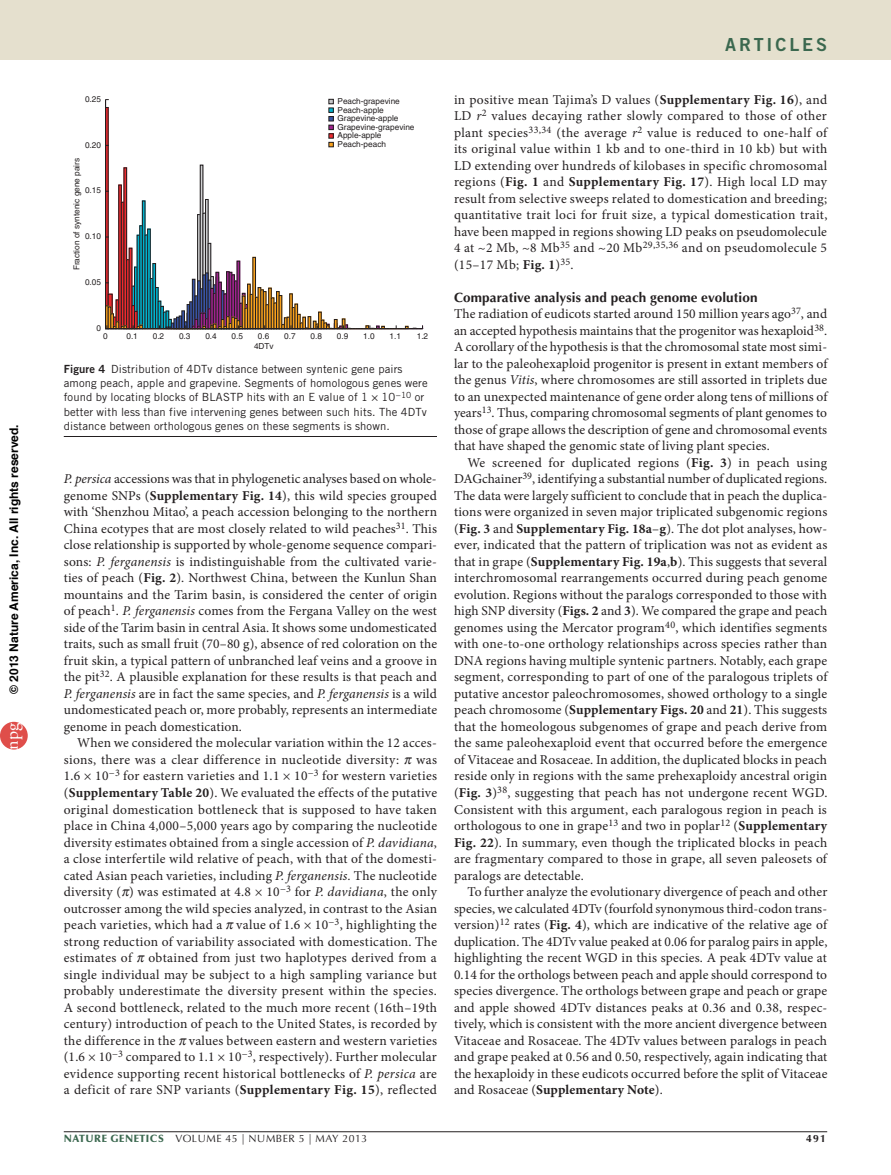
<style>
.page{position:relative;width:891px;height:1175px;background:#fff}
.page>*{position:absolute;margin:0;border:0;box-sizing:border-box;transform-origin:0 0}
.t1{font:18px "Trade Gothic LT Std Bd 2";letter-spacing:.16em;color:#3b684f}
.t2{font:18px "Adobe Garamond Pro";color:#fff}
.pPara{font:13.5px/16.5px "Minion Pro";letter-spacing:.015em;color:#231f20;text-align:justify}
.pFirstpara{font:13.5px/16.5px "Minion Pro";letter-spacing:.01em;color:#231f20;text-align:justify}
.pSec2ttl{font:700 13.5px "Optima LT Std";letter-spacing:.01em;color:#231f20}
.t3{font:700 12px "Helvetica";color:#000}
.pFigureCaption{font:11.25px/14.2px "Trade Gothic LT Std";letter-spacing:.01em;color:#231f20}
.t4{font:10.5px "Optima LT Std";letter-spacing:.05em;color:#231f20}
.t5{font:700 10.5px "Optima LT Std";color:#231f20}
.t6{font:8.25px/8.6px "Helvetica LT Std";color:#231f20}
.s1{font-family:"Trade Gothic LT Std Bd 2"}
.s2{font-style:italic}
.s3{font-weight:700}
.s4{font-weight:900;color:#3b684f}
</style>
<div class="page">
<div style="left:0;top:0;width:891px;height:60px;background:#e5e0ce"></div>
<hr style="left:64px;top:1131px;width:763px;height:1px;background:#231f20">
<svg style="left:105px;top:99px;width:318px;height:230px"></svg>
<svg style="left:328px;top:99px;width:6px;height:48px"></svg>
<hr style="left:64px;top:436px;width:373px;height:1px;background:#231f20">
<div style="left:0;top:722px;width:28px;height:27px;background:#df4e4a;border-radius:50%"></div>
<p class="t3" style="left:4px;top:693px;width:271px;rotate:-90deg">© 2013 Nature America, Inc. All rights reserved.</p>
<h1 class="t2" style="left:1px;top:749px;width:28px;rotate:-90deg">npg</h1>
<h1 class="t1" style="left:725px;top:33px;width:103px">ARTICLES</h1>
<p class="t6" style="left:85px;top:95px;width:18px">0.25</p>
<p class="t6" style="left:85px;top:140px;width:18px">0.20</p>
<p class="t6" style="left:72px;top:270px;width:114px;rotate:-90deg">Fraction of syntenic gene pairs</p>
<p class="t6" style="left:85px;top:186px;width:18px">0.15</p>
<p class="t6" style="left:85px;top:232px;width:18px">0.10</p>
<p class="t6" style="left:85px;top:278px;width:18px">0.05</p>
<p class="t6" style="left:338px;top:97px;width:79px">Peach-grapevine<br>Peach-apple<br>Grapevine-apple<br>Grapevine-grapevine<br>Apple-apple<br>Peach-peach</p>
<p class="t6" style="left:97px;top:324px;width:6px">0</p>
<p class="t6" style="left:103px;top:332px;width:6px">0</p>
<p class="t6" style="left:126px;top:332px;width:13px">0.1</p>
<p class="t6" style="left:153px;top:332px;width:13px">0.2</p>
<p class="t6" style="left:179px;top:332px;width:13px">0.3</p>
<p class="t6" style="left:205px;top:332px;width:13px">0.4</p>
<p class="t6" style="left:232px;top:332px;width:13px">0.5</p>
<p class="t6" style="left:258px;top:332px;width:13px">0.6</p>
<p class="t6" style="left:284px;top:332px;width:13px">0.7</p>
<p class="t6" style="left:311px;top:332px;width:13px">0.8</p>
<p class="t6" style="left:337px;top:332px;width:13px">0.9</p>
<p class="t6" style="left:363px;top:332px;width:13px">1.0</p>
<p class="t6" style="left:389px;top:332px;width:13px">1.1</p>
<p class="t6" style="left:417px;top:332px;width:13px">1.2</p>
<p class="pFigureCaption" style="left:64px;top:361px;width:365px"><span class="s1">FIGURE 4</span> Distribution of 4DTv distance between syntenic gene pairs among peach, apple and grapevine. Segments of homologous genes were found by locating blocks of BLASTP hits with an E value of 1 × 10<sup>−10</sup> or better with less than five intervening genes between such hits. The 4DTv distance between orthologous genes on these segments is shown.</p>
<p class="t6" style="left:254px;top:342px;width:21px">4DTv</p>
<p class="pPara" style="left:64px;top:471px;width:375px"><span class="s2">P. persica</span> accessions was that in phylogenetic analyses based on whole&shy;genome SNPs (<span class="s3">Supplementary Fig. 14</span>), this wild species grouped with ‘Shenzhou Mitao’, a peach accession belonging to the northern China ecotypes that are most closely related to wild peaches<sup>31</sup>. This close relationship is supported by whole-genome sequence compari&shy;sons: <span class="s2">P. ferganensis</span> is indistinguishable from the cultivated varie&shy;ties of peach (<span class="s3">Fig. 2</span>). Northwest China, between the Kunlun Shan mountains and the Tarim basin, is considered the center of origin of peach<sup>1</sup>. <span class="s2">P. ferganensis</span> comes from the Fergana Valley on the west side of the Tarim basin in central Asia. It shows some undomesticated traits, such as small fruit (70–80 g), absence of red coloration on the fruit skin, a typical pattern of unbranched leaf veins and a groove in the pit<sup>32</sup>. A plausible explanation for these results is that peach and <span class="s2">P. ferganensis</span> are in fact the same species, and <span class="s2">P. ferganensis</span> is a wild undomesticated peach or, more probably, represents an intermediate genome in peach domestication.</p>
<p class="pPara" style="left:64px;top:735px;width:375px;text-indent:14px">When we considered the molecular variation within the 12 acces&shy;sions, there was a clear difference in nucleotide diversity:</p>
<p class="pPara" style="left:64px;top:751px;width:375px;text-indent:352px">was 1.6 × 10<sup>−3</sup> for eastern varieties and 1.1 × 10<sup>−3</sup> for western varieties (<span class="s3">Supplementary Table 20</span>). We evaluated the effects of the putative original domestication bottleneck that is supposed to have taken place in China 4,000–5,000 years ago by comparing the nucleotide diversity estimates obtained from a single accession of <span class="s2">P. davidiana</span>, a close interfertile wild relative of peach, with that of the domesti&shy;cated Asian peach varieties, including <span class="s2">P. ferganensis.</span> The nucleotide diversity ( ) was estimated at 4.8 × 10<sup>−3</sup> for <span class="s2">P. davidiana</span>, the only outcrosser among the wild species analyzed, in contrast to the Asian peach varieties, which had a value of 1.6 × 10<sup>−3</sup>, highlighting the strong reduction of variability associated with domestication. The estimates of obtained from just two haplotypes derived from a single individual may be subject to a high sampling variance but probably underestimate the diversity present within the species.<br>A second bottleneck, related to the much more recent (16th–19th century) introduction of peach to the United States, is recorded by the difference in the values between eastern and western varieties (1.6 × 10<sup>−3</sup> compared to 1.1 × 10<sup>−3</sup>, respectively). Further molecular evidence supporting recent historical bottlenecks of <span class="s2">P. persica</span> are a deficit of rare SNP variants (<span class="s3">Supplementary Fig. 15</span>), reflected</p>
<p class="pPara" style="left:454px;top:91px;width:375px">in positive mean Tajima’s D values (<span class="s3">Supplementary Fig. 16</span>), and LD <span class="s2">r</span><sup>2</sup> values decaying rather slowly compared to those of other plant species<sup>33,34</sup> (the average <span class="s2">r</span><sup>2</sup> value is reduced to one-half of its original value within 1 kb and to one-third in 10 kb) but with LD extending over hundreds of kilobases in specific chromosomal regions (<span class="s3">Fig. 1</span> and <span class="s3">Supplementary Fig. 17</span>). High local LD may result from selective sweeps related to domestication and breeding; quantitative trait loci for fruit size, a typical domestication trait, have been mapped in regions showing LD peaks on pseudomolecule 4 at ~2 Mb, ~8 Mb<sup>35</sup> and ~20 Mb<sup>29,35,36</sup> and on pseudomolecule 5 (15–17 Mb; <span class="s3">Fig. 1</span>)<sup>35</sup>.</p>
<p class="pSec2ttl" style="left:454px;top:289px;width:305px">Comparative analysis and peach genome evolution</p>
<p class="pFirstpara" style="left:454px;top:306px;width:375px">The radiation of eudicots started around 150 million years ago<sup>37</sup>, and an accepted hypothesis maintains that the progenitor was hexaploid<sup>38</sup>.<br>A corollary of the hypothesis is that the chromosomal state most simi&shy;lar to the paleohexaploid progenitor is present in extant members of the genus <span class="s2">Vitis</span>, where chromosomes are still assorted in triplets due to an unexpected maintenance of gene order along tens of millions of years<sup>13</sup>. Thus, comparing chromosomal segments of plant genomes to those of grape allows the description of gene and chromosomal events that have shaped the genomic state of living plant species.</p>
<p class="pPara" style="left:454px;top:454px;width:375px;text-indent:14px">We screened for duplicated regions (<span class="s3">Fig. 3</span>) in peach using DAGchainer<sup>39</sup>, identifying a substantial number of duplicated regions.<br>The data were largely sufficient to conclude that in peach the duplica&shy;tions were organized in seven major triplicated subgenomic regions (<span class="s3">Fig. 3</span> and <span class="s3">Supplementary Fig. 18a</span>–<span class="s3">g</span>). The dot plot analyses, how&shy;ever, indicated that the pattern of triplication was not as evident as that in grape (<span class="s3">Supplementary Fig. 19a</span>,<span class="s3">b</span>). This suggests that several interchromosomal rearrangements occurred during peach genome evolution. Regions without the paralogs corresponded to those with high SNP diversity (<span class="s3">Figs. 2</span> and <span class="s3">3</span>). We compared the grape and peach genomes using the Mercator program<sup>40</sup>, which identifies segments with one-to-one orthology relationships across species rather than DNA regions having multiple syntenic partners. Notably, each grape segment, corresponding to part of one of the paralogous triplets of putative ancestor paleochromosomes, showed orthology to a single peach chromosome (<span class="s3">Supplementary Figs. 20</span> and <span class="s3">21</span>). This suggests that the homeologous subgenomes of grape and peach derive from the same paleohexaploid event that occurred before the emergence of Vitaceae and Rosaceae. In addition, the duplicated blocks in peach reside only in regions with the same prehexaploidy ancestral origin (<span class="s3">Fig. 3</span>)<sup>38</sup>, suggesting that peach has not undergone recent WGD.<br>Consistent with this argument, each paralogous region in peach is orthologous to one in grape<sup>13</sup> and two in poplar<sup>12</sup> (<span class="s3">Supplementary Fig. 22</span>). In summary, even though the triplicated blocks in peach are fragmentary compared to those in grape, all seven paleosets of paralogs are detectable.</p>
<p class="pPara" style="left:454px;top:883px;width:375px;text-indent:14px">To further analyze the evolutionary divergence of peach and other species, we calculated 4DTv (fourfold synonymous third-codon trans&shy;version)<sup>12</sup> rates (<span class="s3">Fig. 4</span>), which are indicative of the relative age of duplication. The 4DTv value peaked at 0.06 for paralog pairs in apple, highlighting the recent WGD in this species. A peak 4DTv value at 0.14 for the orthologs between peach and apple should correspond to species divergence. The orthologs between grape and peach or grape and apple showed 4DTv distances peaks at 0.36 and 0.38, respec&shy;tively, which is consistent with the more ancient divergence between Vitaceae and Rosaceae. The 4DTv values between paralogs in peach and grape peaked at 0.56 and 0.50, respectively, again indicating that the hexaploidy in these eudicots occurred before the split of Vitaceae and Rosaceae (<span class="s3">Supplementary Note</span>).</p>
<p class="t4" style="left:64px;top:1132px;width:305px"><span class="s4">NATURE GENETICS</span> VOLUME 45 | NUMBER 5 | MAY 2013</p>
<p class="t5" style="left:806px;top:1132px;width:21px">491</p>
</div>
